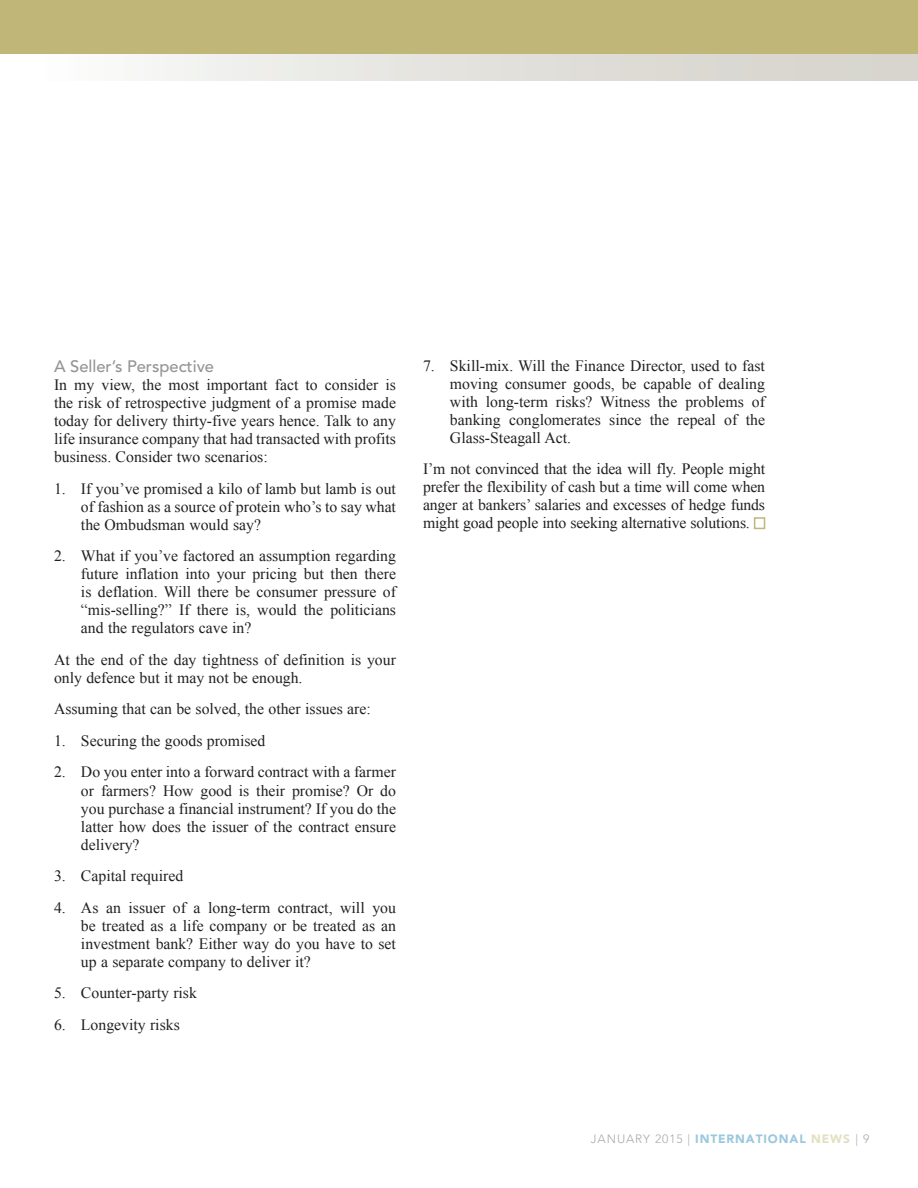
<style>
.page{position:relative;width:918px;height:1188px;background:#fff}
.page>*{position:absolute;margin:0;border:0;box-sizing:border-box;transform-origin:0 0}
.t1{font:500 16.5px "Avenir LT Std";color:#939598}
.t2{font:15.75px/18px "Times New Roman";color:#231f20;text-align:justify}
.t3{font:300 12px "Avenir LT Std";letter-spacing:.075em;color:#a8a9ad}
.s1{font-weight:900;color:#9cc8dd}
.s2{font-weight:900;color:#e3dfc0}
</style>
<div class="page">
<div style="left:0;top:54px;width:918px;height:27px;background:linear-gradient(to right,#fcfcfb,#d1cfc7)"></div>
<div style="left:0;top:0;width:918px;height:54px;background:#bfb678"></div>
<div style="left:754px;top:517px;width:11px;height:12px;border:2px solid #bfb678"></div>
<p class="t1" style="left:54px;top:357px;width:162px">A Seller’s Perspective</p>
<p class="t2" style="left:54px;top:376px;width:344px">In my view, the most important fact to consider is the risk of retrospective judgment of a promise made today for delivery thirty-five years hence. Talk to any life insurance company that had transacted with profits business. Consider two scenarios:</p>
<p class="t2" style="left:81px;top:479px;width:317px;text-indent:-27px">1. If you’ve promised a kilo of lamb but lamb is out of fashion as a source of protein who’s to say what the Ombudsman would say?</p>
<p class="t2" style="left:81px;top:547px;width:317px;text-indent:-27px">2. What if you’ve factored an assumption regarding future inflation into your pricing but then there is deflation. Will there be consumer pressure of “mis-selling?” If there is, would the politicians and the regulators cave in?</p>
<p class="t2" style="left:54px;top:650px;width:343px">At the end of the day tightness of definition is your only defence but it may not be enough.</p>
<p class="t2" style="left:54px;top:700px;width:318px">Assuming that can be solved, the other issues are:</p>
<p class="t2" style="left:54px;top:731px;width:213px">1. Securing the goods promised</p>
<p class="t2" style="left:81px;top:763px;width:317px;text-indent:-27px">2. Do you enter into a forward contract with a farmer or farmers? How good is their promise? Or do you purchase a financial instrument? If you do the latter how does the issuer of the contract ensure delivery?</p>
<p class="t2" style="left:54px;top:866px;width:131px">3. Capital required</p>
<p class="t2" style="left:81px;top:898px;width:317px;text-indent:-27px">4. As an issuer of a long-term contract, will you be treated as a life company or be treated as an investment bank? Either way do you have to set up a separate company to deliver it?</p>
<p class="t2" style="left:54px;top:984px;width:144px">5. Counter-party risk</p>
<p class="t2" style="left:54px;top:1015px;width:127px">6. Longevity risks</p>
<p class="t2" style="left:450px;top:356px;width:317px;text-indent:-27px">7. Skill-mix. Will the Finance Director, used to fast moving consumer goods, be capable of dealing with long-term risks? Witness the problems of banking conglomerates since the repeal of the Glass-Steagall Act.</p>
<p class="t2" style="left:423px;top:460px;width:344px">I’m not convinced that the idea will fly. People might prefer the flexibility of cash but a time will come when anger at bankers’ salaries and excesses of hedge funds might goad people into seeking alternative solutions.</p>
<p class="t3" style="left:591px;top:1132px;width:280px">JANUARY 2015 | <span class="s1">INTERNATIONAL</span> <span class="s2">NEWS</span> | 9</p>
</div>
